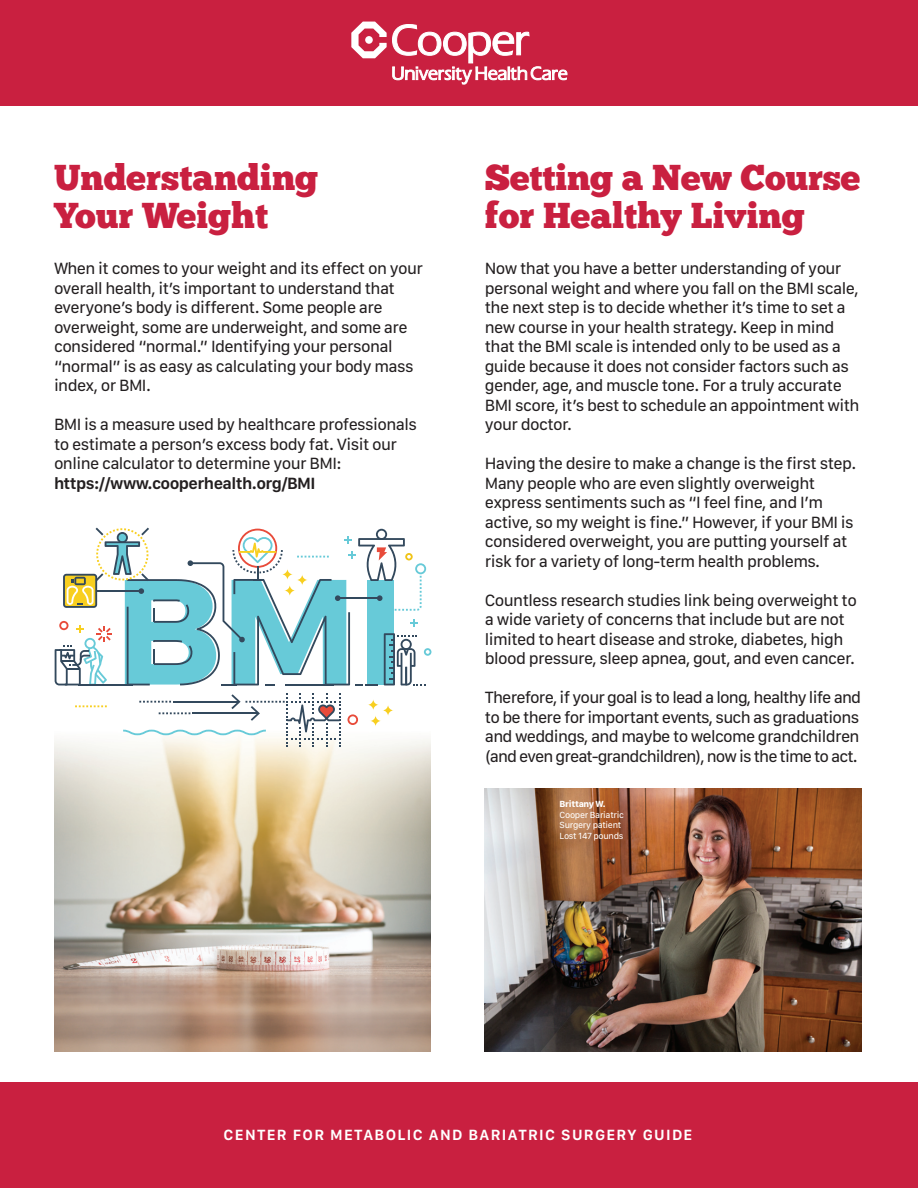
<style>
.page{position:relative;width:918px;height:1188px;background:#fff}
.page>*{position:absolute;margin:0;border:0;box-sizing:border-box;transform-origin:0 0}
.t1{font:36px/37.5px "Chunk Five";color:#c92040}
.t2{font:16.5px/19.5px "SF Compact Text";letter-spacing:-.04em;color:#231f20}
.t3{font:600 15px "SF Compact Text";letter-spacing:.085em;color:#fff}
.t4{font:9px/10.5px "SF Compact Text";letter-spacing:-.04em;color:#fff}
.t5{font:700 9px "SF Compact Text";letter-spacing:-.035em;color:#fff}
.s1{font-weight:600}
</style>
<div class="page">
<img style="left:54px;top:739px;width:377px;height:313px">
<div style="left:0;top:0;width:918px;height:106px;background:#c92040"></div>
<svg style="left:351px;top:22px;width:216px;height:63px"></svg>
<div style="left:0;top:1082px;width:918px;height:106px;background:#c92040"></div>
<img style="left:485px;top:789px;width:377px;height:263px">
<svg style="left:75px;top:705px;width:32px;height:2px"></svg>
<svg style="left:370px;top:715px;width:11px;height:12px"></svg>
<svg style="left:382px;top:705px;width:12px;height:11px"></svg>
<svg style="left:368px;top:699px;width:11px;height:11px"></svg>
<svg style="left:348px;top:714px;width:10px;height:11px"></svg>
<svg style="left:123px;top:693px;width:218px;height:54px"></svg>
<svg style="left:55px;top:528px;width:376px;height:157px"></svg>
<p class="t1" style="left:54px;top:161px;width:266px">Understanding<br>Your Weight</p>
<p class="t2" style="left:54px;top:260px;width:371px">When it comes to your weight and its effect on your overall health, it’s important to understand that everyone’s body is different. Some people are overweight, some are underweight, and some are considered “normal.” Identifying your personal “normal” is as easy as calculating your body mass index, or BMI.</p>
<p class="t2" style="left:54px;top:416px;width:365px">BMI is a measure used by healthcare professionals to estimate a person’s excess body fat. Visit our online calculator to determine your BMI: <span class="s1">https://www.cooperhealth.org/BMI</span></p>
<p class="t1" style="left:485px;top:161px;width:377px">Setting a New Course for Healthy Living</p>
<p class="t2" style="left:485px;top:260px;width:376px">Now that you have a better understanding of your personal weight and where you fall on the BMI scale, the next step is to decide whether it’s time to set a new course in your health strategy. Keep in mind that the BMI scale is intended only to be used as a guide because it does not consider factors such as gender, age, and muscle tone. For a truly accurate BMI score, it’s best to schedule an appointment with your doctor.</p>
<p class="t2" style="left:485px;top:455px;width:373px">Having the desire to make a change is the first step.<br>Many people who are even slightly overweight express sentiments such as “I feel fine, and I’m active, so my weight is fine.” However, if your BMI is considered overweight, you are putting yourself at risk for a variety of long-term health problems.</p>
<p class="t2" style="left:485px;top:592px;width:374px">Countless research studies link being overweight to a wide variety of concerns that include but are not limited to heart disease and stroke, diabetes, high blood pressure, sleep apnea, gout, and even cancer.</p>
<p class="t2" style="left:485px;top:689px;width:378px">Therefore, if your goal is to lead a long, healthy life and to be there for important events, such as graduations and weddings, and maybe to welcome grandchildren (and even great-grandchildren), now is the time to act.</p>
<p class="t5" style="left:560px;top:801px;width:48px">Brittany W.</p>
<p class="t4" style="left:560px;top:810px;width:66px">Cooper Bariatric<br>Surgery patient</p>
<p class="t4" style="left:560px;top:831px;width:65px">Lost 147 pounds</p>
<p class="t3" style="left:224px;top:1130px;width:470px">CENTER FOR METABOLIC AND BARIATRIC SURGERY GUIDE</p>
</div>
